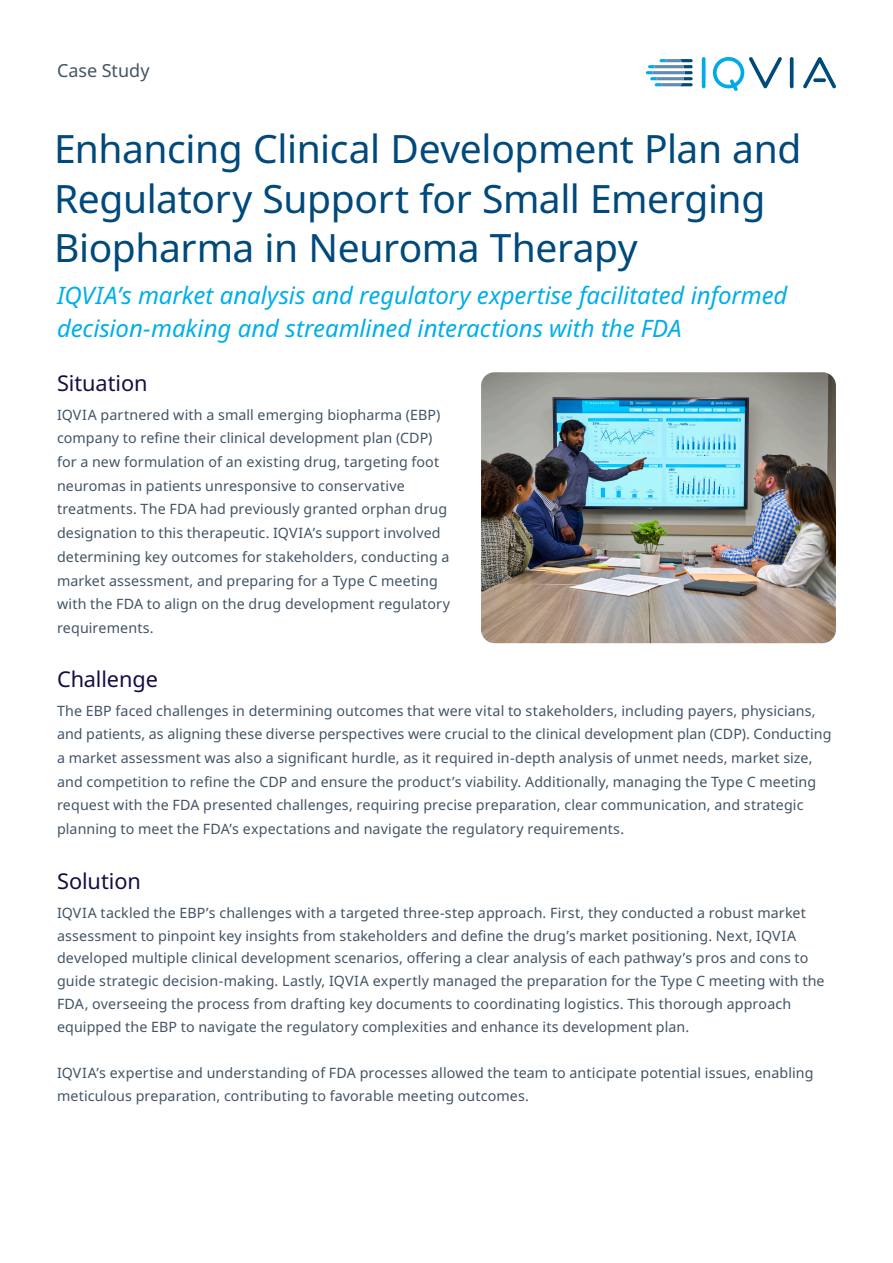
<style>
.page{position:relative;width:893px;height:1263px;background:#fff}
.page>*{position:absolute;margin:0;border:0;box-sizing:border-box;transform-origin:0 0}
.t1{font:39px "Noto Sans";letter-spacing:-.01em;color:#00497b}
.Title_subhead{font:italic 24px/33px "Noto Sans";letter-spacing:-.005em;color:#00aee8}
.Section_heading{font:21.75px "Noto Sans";letter-spacing:-.005em;color:#150e42}
.t2{font:18px "Noto Sans";color:#425465}
.Body_copy_-_Space{font:14.25px/24px "Noto Sans";letter-spacing:.01em;color:#425465}
.Section_heading-2{font:14.25px "Noto Sans";letter-spacing:.01em;color:#425465}
</style>
<div class="page">
<img style="left:481px;top:372px;width:355px;height:271px">
<hr style="left:702px;top:57px;width:3px;height:31px;background:#00abe7;border-radius:2px">
<hr style="left:790px;top:57px;width:3px;height:31px;background:#00497b;border-radius:2px">
<svg style="left:712px;top:57px;width:70px;height:34px"></svg>
<svg style="left:803px;top:57px;width:33px;height:32px"></svg>
<svg style="left:646px;top:59px;width:47px;height:27px"></svg>
<p class="t2" style="left:57px;top:58px;width:94px">Case Study</p>
<p class="t1" style="left:54px;top:122px;width:749px">Enhancing Clinical Development Plan and</p>
<p class="t1" style="left:54px;top:171px;width:713px">Regulatory Support for Small Emerging</p>
<p class="t1" style="left:54px;top:221px;width:585px">Biopharma in Neuroma Therapy</p>
<p class="Title_subhead" style="left:57px;top:279px;width:732px">IQVIA’s market analysis and regulatory expertise facilitated informed decision-making and streamlined interactions with the FDA</p>
<p class="Section_heading" style="left:57px;top:368px;width:92px">Situation</p>
<p class="Body_copy_-_Space" style="left:57px;top:403px;width:385px">IQVIA partnered with a small emerging biopharma (EBP)</p>
<p class="Body_copy_-_Space" style="left:57px;top:426px;width:377px">company to refine their clinical development plan (CDP)</p>
<p class="Body_copy_-_Space" style="left:57px;top:450px;width:384px">for a new formulation of an existing drug, targeting foot</p>
<p class="Body_copy_-_Space" style="left:57px;top:474px;width:349px">neuromas in patients unresponsive to conservative</p>
<p class="Body_copy_-_Space" style="left:57px;top:498px;width:392px">treatments. The FDA had previously granted orphan drug</p>
<p class="Body_copy_-_Space" style="left:57px;top:521px;width:385px">designation to this therapeutic. IQVIA’s support involved</p>
<p class="Body_copy_-_Space" style="left:57px;top:545px;width:394px">determining key outcomes for stakeholders, conducting a</p>
<p class="Body_copy_-_Space" style="left:57px;top:569px;width:382px">market assessment, and preparing for a Type C meeting</p>
<p class="Body_copy_-_Space" style="left:57px;top:592px;width:395px">with the FDA to align on the drug development regulatory</p>
<p class="Body_copy_-_Space" style="left:57px;top:616px;width:98px">requirements.</p>
<p class="Section_heading" style="left:57px;top:664px;width:102px">Challenge</p>
<p class="Body_copy_-_Space" style="left:57px;top:699px;width:760px">The EBP faced challenges in determining outcomes that were vital to stakeholders, including payers, physicians,</p>
<p class="Body_copy_-_Space" style="left:57px;top:722px;width:776px">and patients, as aligning these diverse perspectives were crucial to the clinical development plan (CDP). Conducting</p>
<p class="Body_copy_-_Space" style="left:57px;top:746px;width:757px">a market assessment was also a significant hurdle, as it required in-depth analysis of unmet needs, market size,</p>
<p class="Body_copy_-_Space" style="left:57px;top:770px;width:761px">and competition to refine the CDP and ensure the product’s viability. Additionally, managing the Type C meeting</p>
<p class="Body_copy_-_Space" style="left:57px;top:793px;width:748px">request with the FDA presented challenges, requiring precise preparation, clear communication, and strategic planning to meet the FDA’s expectations and navigate the regulatory requirements.</p>
<p class="Section_heading" style="left:57px;top:865px;width:85px">Solution</p>
<p class="Section_heading-2" style="left:57px;top:902px;width:750px">IQVIA tackled the EBP’s challenges with a targeted three-step approach. First, they conducted a robust market</p>
<p class="Section_heading-2" style="left:57px;top:925px;width:741px">assessment to pinpoint key insights from stakeholders and define the drug’s market positioning. Next, IQVIA</p>
<p class="Section_heading-2" style="left:57px;top:948px;width:753px">developed multiple clinical development scenarios, offering a clear analysis of each pathway’s pros and cons to</p>
<p class="Section_heading-2" style="left:57px;top:971px;width:769px">guide strategic decision-making. Lastly, IQVIA expertly managed the preparation for the Type C meeting with the</p>
<p class="Section_heading-2" style="left:57px;top:994px;width:736px">FDA, overseeing the process from drafting key documents to coordinating logistics. This thorough approach</p>
<p class="Section_heading-2" style="left:57px;top:1017px;width:634px">equipped the EBP to navigate the regulatory complexities and enhance its development plan.</p>
<p class="Section_heading-2" style="left:57px;top:1063px;width:758px">IQVIA’s expertise and understanding of FDA processes allowed the team to anticipate potential issues, enabling</p>
<p class="Section_heading-2" style="left:57px;top:1086px;width:473px">meticulous preparation, contributing to favorable meeting outcomes.</p>
</div>
